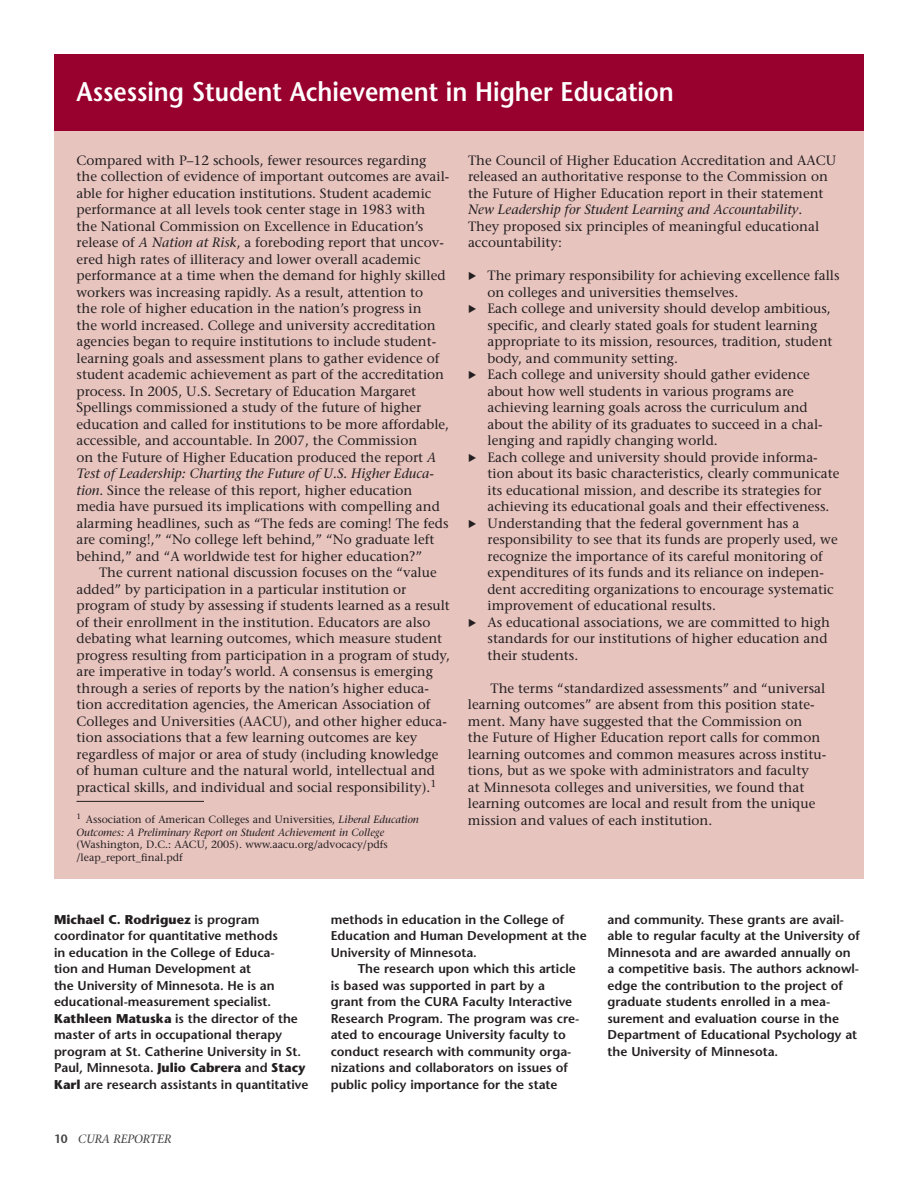
<style>
.page{position:relative;width:918px;height:1188px;background:#fff}
.page>*{position:absolute;margin:0;border:0;box-sizing:border-box;transform-origin:0 0}
.t1{font:600 27px "Stone Sans";color:#fff;scale:.9 1}
.t2{font:13.5px/16.5px "Stone Serif";color:#231f20}
.t3{font:600 12.75px/16.5px "Stone Sans";color:#231f20}
.t4{font:italic 12px "Stone Serif";letter-spacing:-.015em;color:#414142}
.t5{font:italic 10.5px/12.6px "Stone Serif";color:#231f20}
.t6{font:10.5px/12.6px "Stone Serif";color:#231f20}
.s1{font-style:italic}
.s2{font-style:normal}
.s3{font-weight:700}
.s4{font-family:"Stone Sans";font-weight:600;font-style:normal}
</style>
<div class="page">
<div style="left:54px;top:130px;width:810px;height:749px;background:#e8c4bf"></div>
<hr style="left:76px;top:801px;width:128px;height:1px;background:#231f20">
<div style="left:54px;top:54px;width:810px;height:76px;background:#98002e"></div>
<h1 class="t1" style="left:76px;top:76px;width:665px">Assessing Student Achievement in Higher Education</h1>
<p class="t2" style="left:76px;top:152px;width:374px">Compared with P–12 schools, fewer resources regarding the collection of evidence of important outcomes are avail&shy;able for higher education institutions. Student academic performance at all levels took center stage in 1983 with<br>the National Commission on Excellence in Education’s release of <span class="s1">A Nation at Risk</span>, a foreboding report that uncov&shy;ered high rates of illiteracy and lower overall academic performance at a time when the demand for highly skilled workers was increasing rapidly. As a result, attention to<br>the role of higher education in the nation’s progress in<br>the world increased. College and university accreditation agencies began to require institutions to include student&shy;learning goals and assessment plans to gather evidence of student academic achievement as part of the accreditation process. In 2005, U.S. Secretary of Education Margaret Spellings commissioned a study of the future of higher education and called for institutions to be more affordable, accessible, and accountable. In 2007, the Commission<br>on the Future of Higher Education produced the report <span class="s1">A Test of Leadership: Charting the Future of U.S. Higher Educa&shy;tion</span>. Since the release of this report, higher education media have pursued its implications with compelling and alarming headlines, such as “The feds are coming! The feds are coming!,” “No college left behind,” “No graduate left behind,” and “A worldwide test for higher education?”</p>
<p class="t2" style="left:76px;top:565px;width:375px;text-indent:23px">The current national discussion focuses on the “value added” by participation in a particular institution or program of study by assessing if students learned as a result of their enrollment in the institution. Educators are also debating what learning outcomes, which measure student progress resulting from participation in a program of study, are imperative in today’s world. A consensus is emerging through a series of reports by the nation’s higher educa&shy;tion accreditation agencies, the American Association of Colleges and Universities (AACU), and other higher educa&shy;tion associations that a few learning outcomes are key regardless of major or area of study (including knowledge of human culture and the natural world, intellectual and practical skills, and individual and social responsibility).<sup>1</sup></p>
<p class="t5" style="left:76px;top:813px;width:344px"><sup>1</sup> <span class="s2">Association of American Colleges and Universities,</span> Liberal Education<br>Outcomes: A Preliminary Report on Student Achievement in College</p>
<p class="t6" style="left:77px;top:838px;width:313px">(Washington, D.C.: AACU, 2005). www.aacu.org/advocacy/pdfs /leap_report_final.pdf</p>
<p class="t2" style="left:468px;top:152px;width:370px">The Council of Higher Education Accreditation and AACU released an authoritative response to the Commission on the Future of Higher Education report in their statement <span class="s1">New Leadership for Student Learning and Accountability</span>.<br>They proposed six principles of meaningful educational accountability:</p>
<p class="t2" style="left:487px;top:268px;width:354px">The primary responsibility for achieving excellence falls on colleges and universities themselves.<br>Each college and university should develop ambitious, specific, and clearly stated goals for student learning appropriate to its mission, resources, tradition, student body, and community setting.<br>Each college and university should gather evidence about how well students in various programs are achieving learning goals across the curriculum and about the ability of its graduates to succeed in a chal&shy;lenging and rapidly changing world.<br>Each college and university should provide informa&shy;tion about its basic characteristics, clearly communicate its educational mission, and describe its strategies for achieving its educational goals and their effectiveness.<br>Understanding that the federal government has a responsibility to see that its funds are properly used, we recognize the importance of its careful monitoring of expenditures of its funds and its reliance on indepen&shy;dent accrediting organizations to encourage systematic improvement of educational results.<br>As educational associations, we are committed to high standards for our institutions of higher education and their students.</p>
<p class="t2" style="left:468px;top:680px;width:360px;text-indent:23px">The terms “standardized assessments” and “universal learning outcomes” are absent from this position state&shy;ment. Many have suggested that the Commission on the Future of Higher Education report calls for common learning outcomes and common measures across institu&shy;tions, but as we spoke with administrators and faculty<br>at Minnesota colleges and universities, we found that learning outcomes are local and result from the unique mission and values of each institution.</p>
<p class="t3" style="left:54px;top:911px;width:256px"><span class="s3">Michael C. Rodriguez</span> is program coordinator for quantitative methods<br>in education in the College of Educa-<br>tion and Human Development at<br>the University of Minnesota. He is an educational-measurement specialist.<br><span class="s3">Kathleen Matuska</span> is the director of the master of arts in occupational therapy program at St. Catherine University in St.<br>Paul, Minnesota. <span class="s3">Julio Cabrera</span> and <span class="s3">Stacy Karl</span> are research assistants in quantitative</p>
<p class="t3" style="left:331px;top:911px;width:258px">methods in education in the College of<br>Education and Human Development at the<br>University of Minnesota.</p>
<p class="t3" style="left:331px;top:961px;width:250px;text-indent:27px">The research upon which this article is based was supported in part by a grant from the CURA Faculty Interactive Research Program. The program was cre&shy;ated to encourage University faculty to conduct research with community orga&shy;nizations and collaborators on issues of public policy importance for the state</p>
<p class="t4" style="left:54px;top:1132px;width:33px"><span class="s4">10</span> cura</p>
<p class="t4" style="left:114px;top:1132px;width:30px">report</p>
<p class="t4" style="left:157px;top:1132px;width:12px">er</p>
<p class="t3" style="left:608px;top:911px;width:254px">and community. These grants are avail&shy;able to regular faculty at the University of Minnesota and are awarded annually on a competitive basis. The authors acknowl&shy;edge the contribution to the project of graduate students enrolled in a mea&shy;surement and evaluation course in the Department of Educational Psychology at the University of Minnesota.</p>
</div>
